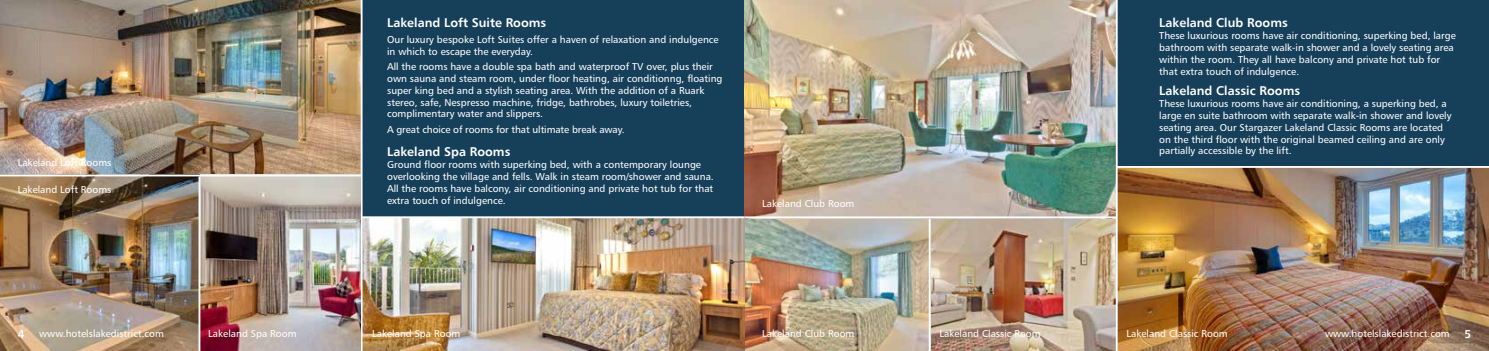
<style>
.page{position:relative;width:1489px;height:351px;background:#fff}
.page>*{position:absolute;margin:0;border:0;box-sizing:border-box;transform-origin:0 0}
.t1{font:12.5px "Humanist 777 BT Bold B";color:#fff}
.t2{font:11.25px "Humanist 777 BT Bold B";color:#fff}
.t3{font:10px/11.9px "Humanist 777 BT Roman B";color:#fff}
</style>
<div class="page">
<img style="left:930px;top:218px;width:185px;height:133px">
<img style="left:744px;top:218px;width:184px;height:133px">
<div style="left:361px;top:0;width:383px;height:217px;background:#163f5a"></div>
<div style="left:1116px;top:0;width:372px;height:168px;background:#163f5a"></div>
<img style="left:1117px;top:168px;width:371px;height:183px">
<img style="left:744px;top:0;width:371px;height:216px">
<hr style="left:1116px;top:166px;width:372px;height:2px;background:#fff">
<hr style="left:1115px;top:0;width:2px;height:351px;background:#fff">
<img style="left:362px;top:218px;width:382px;height:133px">
<img style="left:0;top:0;width:360px;height:174px">
<img style="left:0;top:176px;width:198px;height:175px">
<hr style="left:360px;top:0;width:2px;height:351px;background:#fff">
<hr style="left:360px;top:216px;width:384px;height:2px;background:#fff">
<img style="left:200px;top:176px;width:160px;height:175px">
<p class="t3" style="left:18px;top:156px;width:95px">Lakeland Loft Rooms</p>
<p class="t3" style="left:18px;top:183px;width:95px">Lakeland Loft Rooms</p>
<p class="t1" style="left:387px;top:15px;width:161px">Lakeland Loft Suite Rooms</p>
<p class="t3" style="left:387px;top:33px;width:333px">Our luxury bespoke Loft Suites offer a haven of relaxation and indulgence in which to escape the everyday.</p>
<p class="t3" style="left:387px;top:60px;width:337px">All the rooms have a double spa bath and waterproof TV over, plus their own sauna and steam room, under floor heating, air conditionng, floating super king bed and a stylish seating area. With the addition of a Ruark stereo, safe, Nespresso machine, fridge, bathrobes, luxury toiletries, complimentary water and slippers.</p>
<p class="t3" style="left:387px;top:123px;width:239px">A great choice of rooms for that ultimate break away.</p>
<p class="t1" style="left:387px;top:144px;width:125px">Lakeland Spa Rooms</p>
<p class="t3" style="left:387px;top:158px;width:328px">Ground floor rooms with superking bed, with a contemporary lounge overlooking the village and fells. Walk in steam room/shower and sauna.<br>All the rooms have balcony, air conditioning and private hot tub for that extra touch of indulgence.</p>
<p class="t3" style="left:762px;top:198px;width:94px">Lakeland Club Room</p>
<p class="t2" style="left:18px;top:327px;width:8px">4</p>
<p class="t3" style="left:39px;top:327px;width:126px">www.hotelslakedistrict.com</p>
<p class="t3" style="left:208px;top:327px;width:90px">Lakeland Spa Room</p>
<p class="t3" style="left:372px;top:327px;width:90px">Lakeland Spa Room</p>
<p class="t3" style="left:762px;top:327px;width:94px">Lakeland Club Room</p>
<p class="t3" style="left:939px;top:327px;width:103px">Lakeland Classic Room</p>
<p class="t1" style="left:1159px;top:15px;width:130px">Lakeland Club Rooms</p>
<p class="t3" style="left:1159px;top:29px;width:298px">These luxurious rooms have air conditioning, superking bed, large bathroom with separate walk-in shower and a lovely seating area within the room. They all have balcony and private hot tub for that extra touch of indulgence.</p>
<p class="t1" style="left:1159px;top:83px;width:142px">Lakeland Classic Rooms</p>
<p class="t3" style="left:1159px;top:97px;width:294px">These luxurious rooms have air conditioning, a superking bed, a large en suite bathroom with separate walk-in shower and lovely seating area. Our Stargazer Lakeland Classic Rooms are located on the third floor with the original beamed ceiling and are only partially accessible by the lift.</p>
<p class="t3" style="left:1126px;top:327px;width:103px">Lakeland Classic Room</p>
<p class="t3" style="left:1324px;top:327px;width:126px">www.hotelslakedistrict.com</p>
<p class="t2" style="left:1464px;top:327px;width:8px">5</p>
</div>
